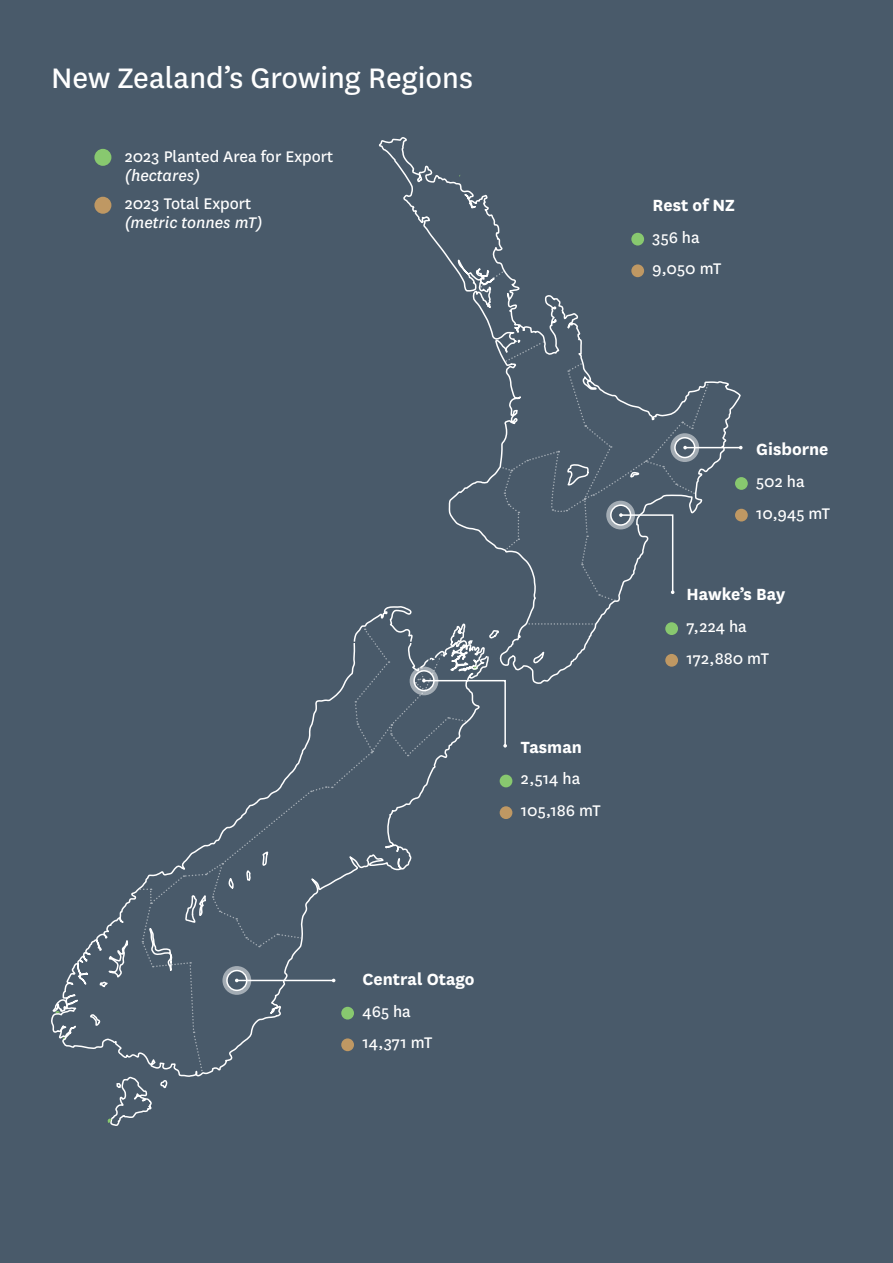
<style>
.page{position:relative;width:893px;height:1263px;background:#495a6a}
.page>*{position:absolute;margin:0;border:0;box-sizing:border-box;transform-origin:0 0}
.t1{font:33px "National";color:#fff}
.t2{font:700 18.9px "National";color:#fff}
.t3{font:18px/31.7px "National";color:#fff}
.t4{font:italic 18px "National";color:#fff}
</style>
<div class="page">
<div style="left:94px;top:149px;width:17px;height:17px;background:#88c86f;border-radius:50%"></div>
<div style="left:94px;top:197px;width:17px;height:17px;background:#bf9863;border-radius:50%"></div>
<svg style="left:107px;top:1107px;width:45px;height:19px"></svg>
<svg style="left:51px;top:774px;width:461px;height:333px"></svg>
<svg style="left:379px;top:137px;width:362px;height:547px"></svg>
<div style="left:735px;top:477px;width:13px;height:13px;background:#88c86f;border-radius:50%"></div>
<div style="left:735px;top:509px;width:13px;height:12px;background:#bf9863;border-radius:50%"></div>
<div style="left:665px;top:622px;width:13px;height:13px;background:#88c86f;border-radius:50%"></div>
<div style="left:665px;top:654px;width:13px;height:13px;background:#bf9863;border-radius:50%"></div>
<div style="left:500px;top:775px;width:12px;height:12px;background:#88c86f;border-radius:50%"></div>
<div style="left:500px;top:806px;width:12px;height:13px;background:#bf9863;border-radius:50%"></div>
<div style="left:341px;top:1007px;width:13px;height:12px;background:#88c86f;border-radius:50%"></div>
<div style="left:341px;top:1038px;width:13px;height:13px;background:#bf9863;border-radius:50%"></div>
<div style="left:674px;top:437px;width:21px;height:21px;border:2px solid #fff;border-radius:50%"></div>
<div style="left:610px;top:504px;width:21px;height:22px;border:2px solid #fff;border-radius:50%"></div>
<div style="left:226px;top:970px;width:21px;height:21px;border:2px solid #fff;border-radius:50%"></div>
<hr style="left:237px;top:980px;width:97px;height:1px;background:#fff">
<hr style="left:685px;top:447px;width:56px;height:1px;background:#fff">
<svg style="left:619px;top:513px;width:55px;height:81px"></svg>
<div style="left:631px;top:233px;width:13px;height:13px;background:#88c86f;border-radius:50%"></div>
<div style="left:631px;top:264px;width:13px;height:13px;background:#bf9863;border-radius:50%"></div>
<svg style="left:137px;top:567px;width:370px;height:359px"></svg>
<div style="left:670px;top:433px;width:29px;height:29px;border:4px solid #fff;border-radius:50%"></div>
<div style="left:606px;top:501px;width:29px;height:28px;border:4px solid #fff;border-radius:50%"></div>
<div style="left:410px;top:666px;width:28px;height:29px;border:4px solid #fff;border-radius:50%"></div>
<div style="left:222px;top:966px;width:29px;height:29px;border:4px solid #fff;border-radius:50%"></div>
<h1 class="t1" style="left:51px;top:56px;width:423px">New Zealand’s Growing Regions</h1>
<p class="t3" style="left:125px;top:140px;width:210px">2023 Planted Area for Export</p>
<p class="t4" style="left:125px;top:164px;width:77px">(hectares)</p>
<p class="t3" style="left:125px;top:186px;width:128px">2023 Total Export</p>
<p class="t4" style="left:125px;top:210px;width:139px">(metric tonnes mT)</p>
<p class="t2" style="left:653px;top:192px;width:84px">Rest of NZ</p>
<p class="t3" style="left:653px;top:220px;width:70px">356 ha<br>9,050 mT</p>
<p class="t2" style="left:521px;top:733px;width:63px">Tasman</p>
<p class="t3" style="left:521px;top:762px;width:81px">2,514 ha<br>105,186 mT</p>
<p class="t2" style="left:362px;top:966px;width:113px">Central Otago</p>
<p class="t3" style="left:362px;top:994px;width:71px">465 ha<br>14,371 mT</p>
<p class="t2" style="left:756px;top:436px;width:74px">Gisborne</p>
<p class="t3" style="left:756px;top:465px;width:75px">502 ha<br>10,945 mT</p>
<p class="t2" style="left:686px;top:581px;width:100px">Hawke’s Bay</p>
<p class="t3" style="left:686px;top:610px;width:84px">7,224 ha<br>172,880 mT</p>
</div>
